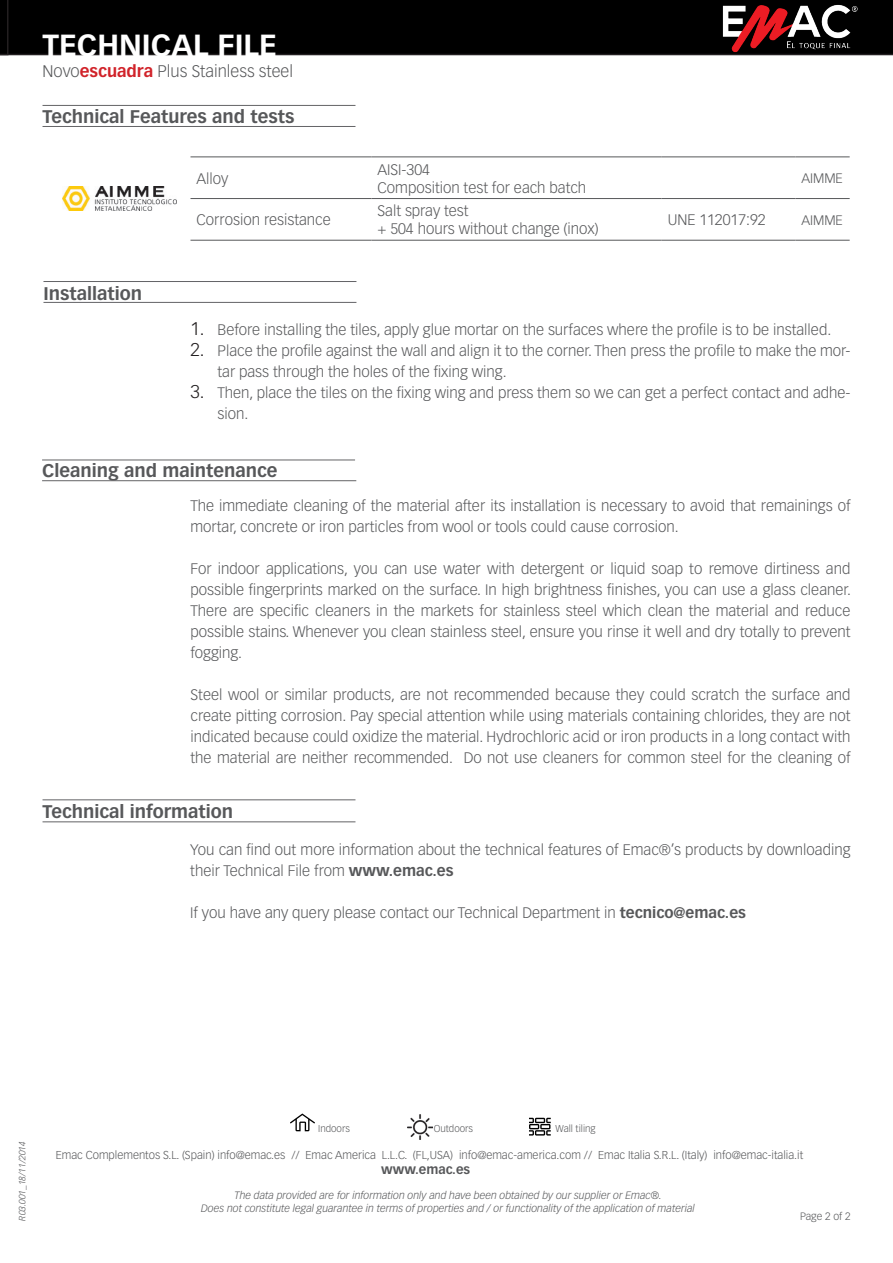
<style>
.page{position:relative;width:893px;height:1263px;background:#fff}
.page>*{position:absolute;margin:0;border:0;box-sizing:border-box;transform-origin:0 0}
.t1{font:700 30px "Vectora LT Std";color:#fff}
.t2{font:700 18px "Vectora LT Std";color:#57585a}
.t3{font:300 16.5px "Vectora LT Std";color:#57585a}
.Párrafo_14{font:300 15px/21px "Vectora LT Std";color:#57585a}
.t4{font:300 13.5px "Vectora LT Std";color:#57585a}
.t5{font:700 12.75px "Vectora LT Std";color:#57585a}
.t6{font:300 11.25px "Vectora LT Std";color:#57585a}
.t7{font:italic 300 10.5px/12.6px "Vectora LT Std";color:#57585a;text-align:center}
.t8{font:300 10.5px "Vectora LT Std";color:#57585a}
.t9{font:300 9.75px "Vectora LT Std";color:#57585a}
.t10{font:italic 300 9px "Vectora LT Std";color:#57585a}
.s1{font-weight:700;color:#d1232a}
.s2{font-size:18px;color:#231f20}
.s3{font-weight:700}
</style>
<div class="page">
<div style="left:9px;top:0;width:884px;height:55px;background:#000"></div>
<img style="left:715px;top:0;width:149px;height:54px">
<hr style="left:43px;top:799px;width:312px;height:1px;background:#636366">
<hr style="left:43px;top:821px;width:312px;height:1px;background:#636366">
<svg style="left:0;top:0;width:9px;height:55px"></svg>
<hr style="left:43px;top:281px;width:313px;height:1px;background:#636366">
<hr style="left:43px;top:302px;width:313px;height:1px;background:#636366">
<hr style="left:42px;top:460px;width:313px;height:1px;background:#636366">
<hr style="left:42px;top:480px;width:314px;height:1px;background:#636366">
<svg style="left:290px;top:1113px;width:25px;height:18px"></svg>
<svg style="left:529px;top:1118px;width:22px;height:17px"></svg>
<hr style="left:43px;top:105px;width:312px;height:1px;background:#636366">
<hr style="left:43px;top:126px;width:312px;height:1px;background:#636366">
<img style="left:62px;top:187px;width:115px;height:24px">
<hr style="left:795px;top:157px;width:55px;height:1px;background:#57585a">
<hr style="left:795px;top:198px;width:55px;height:1px;background:#57585a">
<hr style="left:795px;top:240px;width:55px;height:1px;background:#57585a">
<hr style="left:662px;top:157px;width:133px;height:1px;background:#57585a">
<hr style="left:662px;top:198px;width:133px;height:1px;background:#57585a">
<hr style="left:190px;top:240px;width:181px;height:1px;background:#57585a">
<hr style="left:371px;top:240px;width:291px;height:1px;background:#57585a">
<hr style="left:662px;top:240px;width:133px;height:1px;background:#57585a">
<hr style="left:190px;top:157px;width:181px;height:1px;background:#57585a">
<hr style="left:190px;top:198px;width:181px;height:1px;background:#57585a">
<hr style="left:371px;top:157px;width:291px;height:1px;background:#57585a">
<hr style="left:371px;top:198px;width:291px;height:1px;background:#57585a">
<img style="left:408px;top:1115px;width:25px;height:24px">
<h1 class="t1" style="left:43px;top:27px;width:236px">TECHNICAL FILE</h1>
<p class="t3" style="left:43px;top:61px;width:252px">Novo<span class="s1">escuadra</span> Plus Stainless steel</p>
<p class="t2" style="left:43px;top:105px;width:253px">Technical Features and tests</p>
<p class="Párrafo_14" style="left:196px;top:168px;width:33px">Alloy</p>
<p class="t2" style="left:43px;top:282px;width:100px">Installation</p>
<p class="Párrafo_14" style="left:196px;top:210px;width:136px">Corrosion resistance</p>
<p class="Párrafo_14" style="left:377px;top:159px;width:54px">AISI-304</p>
<p class="Párrafo_14" style="left:377px;top:177px;width:210px">Composition test for each batch</p>
<p class="Párrafo_14" style="left:377px;top:201px;width:93px">Salt spray test</p>
<p class="Párrafo_14" style="left:377px;top:219px;width:223px">+ 504 hours without change (inox)</p>
<p class="t4" style="left:801px;top:170px;width:43px">AIMME</p>
<p class="Párrafo_14" style="left:668px;top:210px;width:99px">UNE 112017:92</p>
<p class="t4" style="left:801px;top:212px;width:43px">AIMME</p>
<p class="Párrafo_14" style="left:190px;top:319px;width:642px"><span class="s2">1.</span> Before installing the tiles, apply glue mortar on the surfaces where the profile is to be installed.</p>
<p class="Párrafo_14" style="left:217px;top:340px;width:634px;text-indent:-27px"><span class="s2">2.</span> Place the profile against the wall and align it to the corner. Then press the profile to make the mor&shy;tar pass through the holes of the fixing wing.</p>
<p class="Párrafo_14" style="left:217px;top:382px;width:634px;text-indent:-27px"><span class="s2">3.</span> Then, place the tiles on the fixing wing and press them so we can get a perfect contact and adhe&shy;sion.</p>
<p class="t2" style="left:42px;top:460px;width:237px">Cleaning and maintenance</p>
<p class="Párrafo_14" style="left:190px;top:496px;width:661px">The immediate cleaning of the material after its installation is necessary to avoid that remainings of mortar, concrete or iron particles from wool or tools could cause corrosion.</p>
<p class="Párrafo_14" style="left:190px;top:559px;width:662px;text-align:justify">For indoor applications, you can use water with detergent or liquid soap to remove dirtiness and possible fingerprints marked on the surface. In high brightness finishes, you can use a glass cleaner.<br>There are specific cleaners in the markets for stainless steel which clean the material and reduce possible stains. Whenever you clean stainless steel, ensure you rinse it well and dry totally to prevent fogging.</p>
<p class="Párrafo_14" style="left:190px;top:685px;width:661px;text-align:justify">Steel wool or similar products, are not recommended because they could scratch the surface and create pitting corrosion. Pay special attention while using materials containing chlorides, they are not indicated because could oxidize the material. Hydrochloric acid or iron products in a long contact with the material are neither recommended. Do not use cleaners for common steel for the cleaning of</p>
<p class="t2" style="left:43px;top:800px;width:192px">Technical information</p>
<p class="Párrafo_14" style="left:190px;top:839px;width:662px">You can find out more information about the technical features of Emac®’s products by downloading their Technical File from <span class="s3">www.emac.es</span></p>
<p class="Párrafo_14" style="left:190px;top:902px;width:557px">If you have any query please contact our Technical Department in <span class="s3">tecnico@emac.es</span></p>
<p class="t10" style="left:17px;top:1220px;width:81px;rotate:-90deg">R03.001_18/11/2014</p>
<p class="t9" style="left:318px;top:1122px;width:33px">Indoors</p>
<p class="t9" style="left:434px;top:1122px;width:41px">Outdoors</p>
<p class="t9" style="left:556px;top:1122px;width:42px">Wall tiling</p>
<p class="t6" style="left:56px;top:1148px;width:749px">Emac Complementos S.L. (Spain) info@emac.es // Emac America L.L.C. (FL,USA) info@emac-america.com // Emac Italia S.R.L. (Italy) info@emac-italia.it</p>
<p class="t5" style="left:381px;top:1162px;width:90px">www.emac.es</p>
<p class="t7" style="left:201px;top:1189px;width:495px">The data provided are for information only and have been obtained by our supplier or Emac®.<br>Does not constitute legal guarantee in terms of properties and / or functionality of the application of material</p>
<p class="t8" style="left:800px;top:1211px;width:52px">Page 2 of 2</p>
</div>
